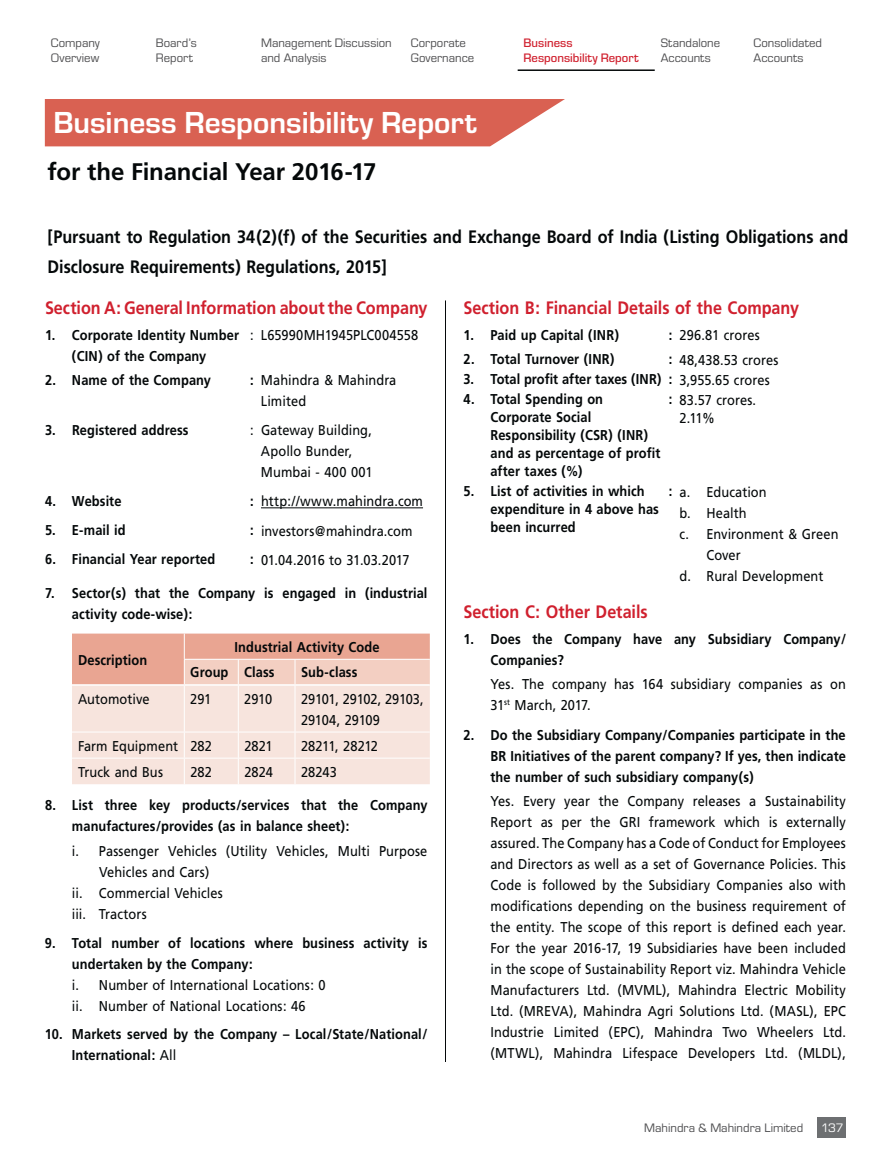
<style>
.page{position:relative;width:891px;height:1161px;background:#fff}
.page>*{position:absolute;margin:0;border:0;box-sizing:border-box;transform-origin:0 0}
.t1{font:700 31.5px "Eurostile";color:#fff}
.t2{font:700 24px "Frutiger";letter-spacing:-.005em;color:#040809}
.t3{font:700 18px/30px "Frutiger";color:#040809;scale:.9 1}
.t4{font:700 18px "Frutiger";color:#d0202e;scale:.9 1}
.t5{font:14.25px/21px "Frutiger";letter-spacing:.005em;color:#040809;scale:.9 1}
.t6{font:700 14.25px/21px "Frutiger";letter-spacing:.005em;color:#040809;scale:.9 1}
.t7{font:14.25px/21px "Frutiger";letter-spacing:-.025em;color:#040809;scale:.9 1}
.t8{font:14.25px "Frutiger";letter-spacing:-.015em;color:#040809;scale:.9 1}
.t9{font:12.75px/15px "Eurostile";color:#4d4d4f}
.t10{font:500 12.75px/15px "Eurostile";color:#d0202e}
.t11{font:12.75px "Eurostile";color:#fff}
.s1{font-weight:700}
.s2{font-weight:400}
</style>
<div class="page">
<hr style="left:518px;top:69px;width:137px;height:2px;background:#040809">
<div style="left:818px;top:1117px;width:28px;height:21px;background:#6d6f71"></div>
<hr style="left:445px;top:300px;width:1px;height:762px;background:#040809">
<hr style="left:261px;top:507px;width:162px;height:1px;background:#040809">
<svg style="left:72px;top:634px;width:358px;height:150px;background:#f3d4ca"></svg>
<hr style="left:295px;top:758px;width:135px;height:1px;background:#fff">
<svg style="left:45px;top:99px;width:520px;height:47px;background:#db6c5e"></svg>
<p class="t9" style="left:51px;top:36px;width:50px">Company<br>Overview</p>
<p class="t9" style="left:156px;top:36px;width:42px">Board’s<br>Report</p>
<p class="t9" style="left:261px;top:36px;width:132px">Management Discussion and Analysis</p>
<p class="t9" style="left:411px;top:36px;width:65px">Corporate<br>Governance</p>
<p class="t10" style="left:524px;top:36px;width:116px">Business<br>Responsibility Report</p>
<p class="t9" style="left:661px;top:36px;width:61px">Standalone<br>Accounts</p>
<p class="t9" style="left:754px;top:36px;width:70px">Consolidated<br>Accounts</p>
<h1 class="t1" style="left:53px;top:110px;width:425px">Business Responsibility Report</h1>
<h2 class="t2" style="left:48px;top:162px;width:330px">for the Financial Year 2016-17</h2>
<p class="t3" style="left:48px;top:223px;width:891px">[Pursuant to Regulation 34(2)(f) of the Securities and Exchange Board of India (Listing Obligations and<br>Disclosure Requirements) Regulations, 2015]</p>
<p class="t4" style="left:463px;top:300px;width:374px">Section B: Financial Details of the Company</p>
<p class="t6" style="left:464px;top:325px;width:174px">1. Paid up Capital (INR)</p>
<p class="t5" style="left:669px;top:326px;width:103px"><span class="s1">:</span> 296.81 crores</p>
<p class="t6" style="left:464px;top:350px;width:169px">2. Total Turnover (INR)</p>
<p class="t5" style="left:669px;top:350px;width:123px"><span class="s1">:</span> 48,438.53 crores</p>
<p class="t6" style="left:464px;top:370px;width:342px">3. Total profit after taxes (INR) : <span class="s2">3,955.65 crores</span></p>
<p class="t6" style="left:490px;top:392px;width:190px;line-height:18px;text-indent:-27px">4. Total Spending on<br>Corporate Social<br>Responsibility (CSR) (INR) and as percentage of profit after taxes (%)</p>
<p class="t5" style="left:680px;top:392px;width:87px;line-height:18px;text-indent:-11px"><span class="s1">:</span> 83.57 crores.<br>2.11%</p>
<p class="t6" style="left:490px;top:483px;width:189px;line-height:18px;text-indent:-27px">5. List of activities in which expenditure in 4 above has been incurred</p>
<p class="t5" style="left:669px;top:482px;width:110px"><span class="s1">:</span> a. Education</p>
<p class="t4" style="left:45px;top:300px;width:427px">Section A: General Information about the Company</p>
<p class="t6" style="left:45px;top:325px;width:217px;text-align:center">1. Corporate Identity Number (CIN) of the Company</p>
<p class="t5" style="left:250px;top:326px;width:188px">: L65990MH1945PLC004558</p>
<p class="t6" style="left:45px;top:370px;width:186px">2. Name of the Company</p>
<p class="t5" style="left:261px;top:371px;width:152px;text-indent:-11px"><span class="s1">:</span> Mahindra &amp; Mahindra<br>Limited</p>
<p class="t6" style="left:45px;top:421px;width:161px">3. Registered address</p>
<p class="t5" style="left:261px;top:421px;width:125px;text-indent:-11px">: Gateway Building,<br>Apollo Bunder,<br>Mumbai - 400 001</p>
<p class="t6" style="left:45px;top:492px;width:87px">4. Website</p>
<p class="t5" style="left:250px;top:492px;width:194px"><span class="s1">:</span> http://www.mahindra.com</p>
<p class="t6" style="left:45px;top:521px;width:91px">5. E-mail id</p>
<p class="t5" style="left:250px;top:521px;width:182px"><span class="s1">:</span> investors@mahindra.com</p>
<p class="t6" style="left:45px;top:550px;width:191px">6. Financial Year reported</p>
<p class="t7" style="left:250px;top:550px;width:178px"><span class="s1">:</span> 01.04.2016 to 31.03.2017</p>
<p class="t6" style="left:72px;top:583px;width:397px;text-indent:-27px">7. Sector(s) that the Company is engaged in (industrial activity code-wise):</p>
<p class="t6" style="left:78px;top:650px;width:79px">Description</p>
<p class="t5" style="left:679px;top:503px;width:76px">b. Health</p>
<p class="t5" style="left:679px;top:524px;width:178px">c. Environment &amp; Green</p>
<p class="t5" style="left:707px;top:545px;width:40px">Cover</p>
<p class="t5" style="left:680px;top:566px;width:161px">d. Rural Development</p>
<p class="t4" style="left:464px;top:605px;width:206px">Section C: Other Details</p>
<p class="t6" style="left:490px;top:629px;width:396px;text-indent:-27px">1. Does the Company have any Subsidiary Company/<br>Companies?</p>
<p class="t5" style="left:490px;top:674px;width:396px">Yes. The company has 164 subsidiary companies as on<br>31<sup>st</sup> March, 2017.</p>
<p class="t6" style="left:491px;top:725px;width:396px;text-align:justify;text-indent:-27px">2. Do the Subsidiary Company/Companies participate in the BR Initiatives of the parent company? If yes, then indicate the number of such subsidiary company(s)</p>
<p class="t5" style="left:491px;top:791px;width:397px;text-align:justify">Yes. Every year the Company releases a Sustainability Report as per the GRI framework which is externally assured. The Company has a Code of Conduct for Employees and Directors as well as a set of Governance Policies. This Code is followed by the Subsidiary Companies also with modifications depending on the business requirement of the entity. The scope of this report is defined each year.<br>For the year 2016-17, 19 Subsidiaries have been included in the scope of Sustainability Report viz. Mahindra Vehicle Manufacturers Ltd. (MVML), Mahindra Electric Mobility Ltd. (MREVA), Mahindra Agri Solutions Ltd. (MASL), EPC Industrie Limited (EPC), Mahindra Two Wheelers Ltd. (MTWL), Mahindra Lifespace Developers Ltd. (MLDL),</p>
<p class="t6" style="left:190px;top:635px;width:212px;line-height:25.7px;text-indent:44px">Industrial Activity Code<br>Group Class</p>
<p class="t6" style="left:301px;top:663px;width:64px">Sub-class</p>
<p class="t5" style="left:78px;top:689px;width:81px">Automotive</p>
<p class="t5" style="left:190px;top:689px;width:25px">291</p>
<p class="t5" style="left:244px;top:689px;width:33px">2910</p>
<p class="t7" style="left:301px;top:689px;width:138px">29101, 29102, 29103,<br>29104, 29109</p>
<p class="t5" style="left:78px;top:736px;width:150px">Farm Equipment 282</p>
<p class="t5" style="left:244px;top:736px;width:33px">2821</p>
<p class="t8" style="left:301px;top:740px;width:87px">28211, 28212</p>
<p class="t5" style="left:78px;top:762px;width:96px">Truck and Bus</p>
<p class="t5" style="left:190px;top:762px;width:26px">282</p>
<p class="t5" style="left:244px;top:762px;width:33px">2824</p>
<p class="t5" style="left:301px;top:762px;width:41px">28243</p>
<p class="t6" style="left:72px;top:795px;width:396px;text-indent:-27px">8. List three key products/services that the Company manufactures/provides (as in balance sheet):</p>
<p class="t5" style="left:72px;top:842px;width:396px">i. Passenger Vehicles (Utility Vehicles, Multi Purpose</p>
<p class="t5" style="left:99px;top:863px;width:124px">Vehicles and Cars)</p>
<p class="t5" style="left:72px;top:884px;width:169px">ii. Commercial Vehicles</p>
<p class="t5" style="left:72px;top:905px;width:85px">iii. Tractors</p>
<p class="t6" style="left:72px;top:933px;width:396px;text-indent:-27px">9. Total number of locations where business activity is undertaken by the Company:</p>
<p class="t5" style="left:72px;top:975px;width:283px">i. Number of International Locations: 0 ii. Number of National Locations: 46</p>
<p class="t6" style="left:72px;top:1025px;width:396px;text-indent:-27px">10. Markets served by the Company – Local/State/National/<br>International: <span class="s2">All</span></p>
<p class="t9" style="left:644px;top:1121px;width:160px">Mahindra &amp; Mahindra Limited</p>
<p class="t11" style="left:821px;top:1123px;width:24px">137</p>
</div>
